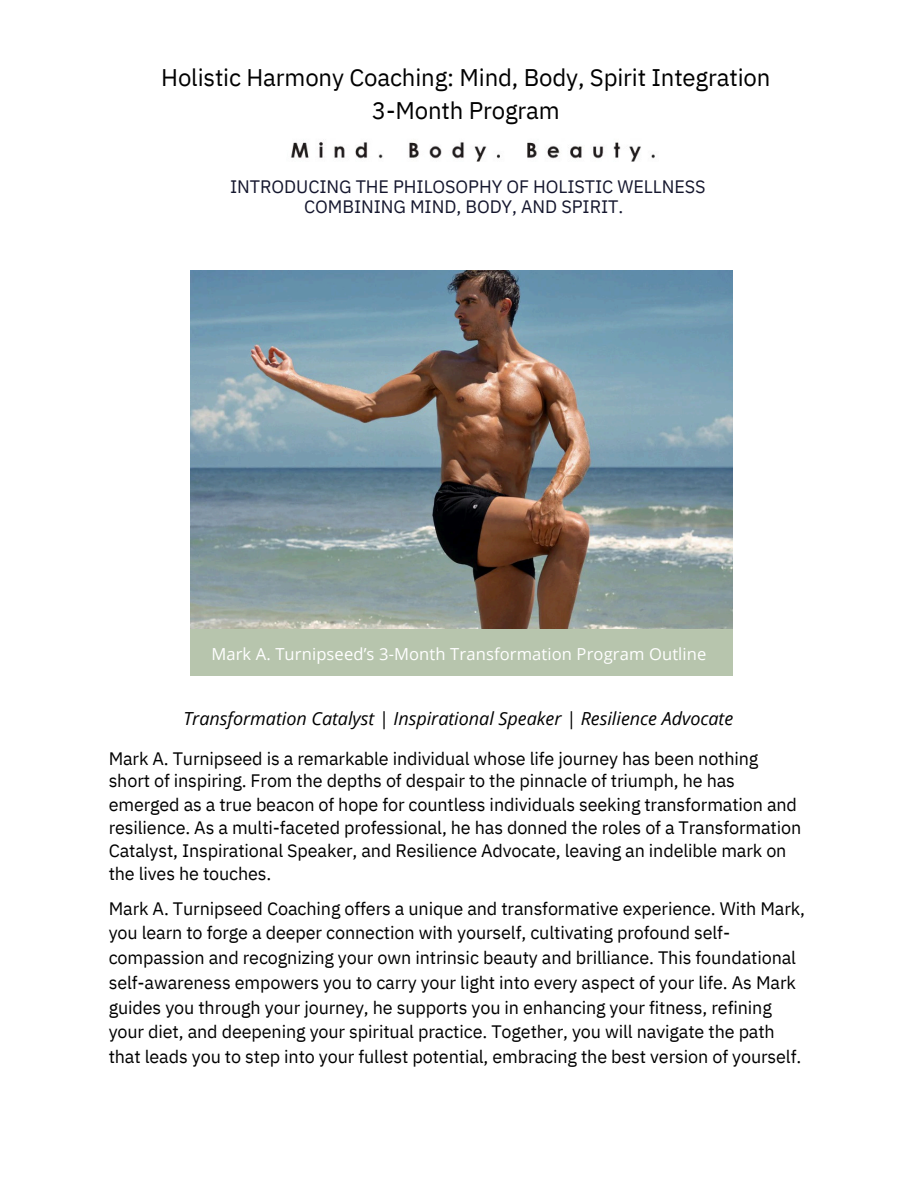
<style>
.page{position:relative;width:918px;height:1188px;background:#fff}
.page>*{position:absolute;margin:0;border:0;box-sizing:border-box;transform-origin:0 0}
.t1{font:24px/32.7px "IBM Plex Sans";letter-spacing:-.005em;color:#000;text-align:center}
.t2{font:18px/24.8px "IBM Plex Sans";letter-spacing:-.005em;color:#000}
.t3{font:18px/20.2px "IBM Plex Sans";letter-spacing:-.005em;color:#15172e;text-align:center}
.t4{font:italic 18px "Open Sans";color:#000}
.t5{font:16.5px "Open Sans";letter-spacing:.005em;color:#fff}
</style>
<div class="page">
<img style="left:291px;top:142px;width:364px;height:20px">
<img style="left:190px;top:271px;width:543px;height:361px">
<div style="left:190px;top:629px;width:542px;height:47px;background:#b7c5ad"></div>
<p class="t1" style="left:161px;top:61px;width:611px">Holistic Harmony Coaching: Mind, Body, Spirit Integration<br>3-Month Program</p>
<h2 class="t3" style="left:230px;top:176px;width:477px">INTRODUCING THE PHILOSOPHY OF HOLISTIC WELLNESS<br>COMBINING MIND, BODY, AND SPIRIT.</h2>
<p class="t5" style="left:211px;top:643px;width:497px">Mark A. Turnipseed’s 3-Month Transformation Program Outline</p>
<p class="t4" style="left:183px;top:706px;width:551px">Transformation Catalyst | Inspirational Speaker | Resilience Advocate</p>
<p class="t2" style="left:109px;top:746px;width:651px">Mark A. Turnipseed is a remarkable individual whose life journey has been nothing</p>
<p class="t2" style="left:109px;top:768px;width:628px">short of inspiring. From the depths of despair to the pinnacle of triumph, he has</p>
<p class="t2" style="left:109px;top:792px;width:690px">emerged as a true beacon of hope for countless individuals seeking transformation and</p>
<p class="t2" style="left:109px;top:814px;width:694px">resilience. As a multi-faceted professional, he has donned the roles of a Transformation</p>
<p class="t2" style="left:109px;top:838px;width:679px">Catalyst, Inspirational Speaker, and Resilience Advocate, leaving an indelible mark on</p>
<p class="t2" style="left:109px;top:861px;width:164px">the lives he touches.</p>
<p class="t2" style="left:109px;top:896px;width:698px">Mark A. Turnipseed Coaching offers a unique and transformative experience. With Mark, you learn to forge a deeper connection with yourself, cultivating profound self&shy;compassion and recognizing your own intrinsic beauty and brilliance. This foundational self-awareness empowers you to carry your light into every aspect of your life. As Mark guides you through your journey, he supports you in enhancing your fitness, refining your diet, and deepening your spiritual practice. Together, you will navigate the path that leads you to step into your fullest potential, embracing the best version of yourself.</p>
</div>
